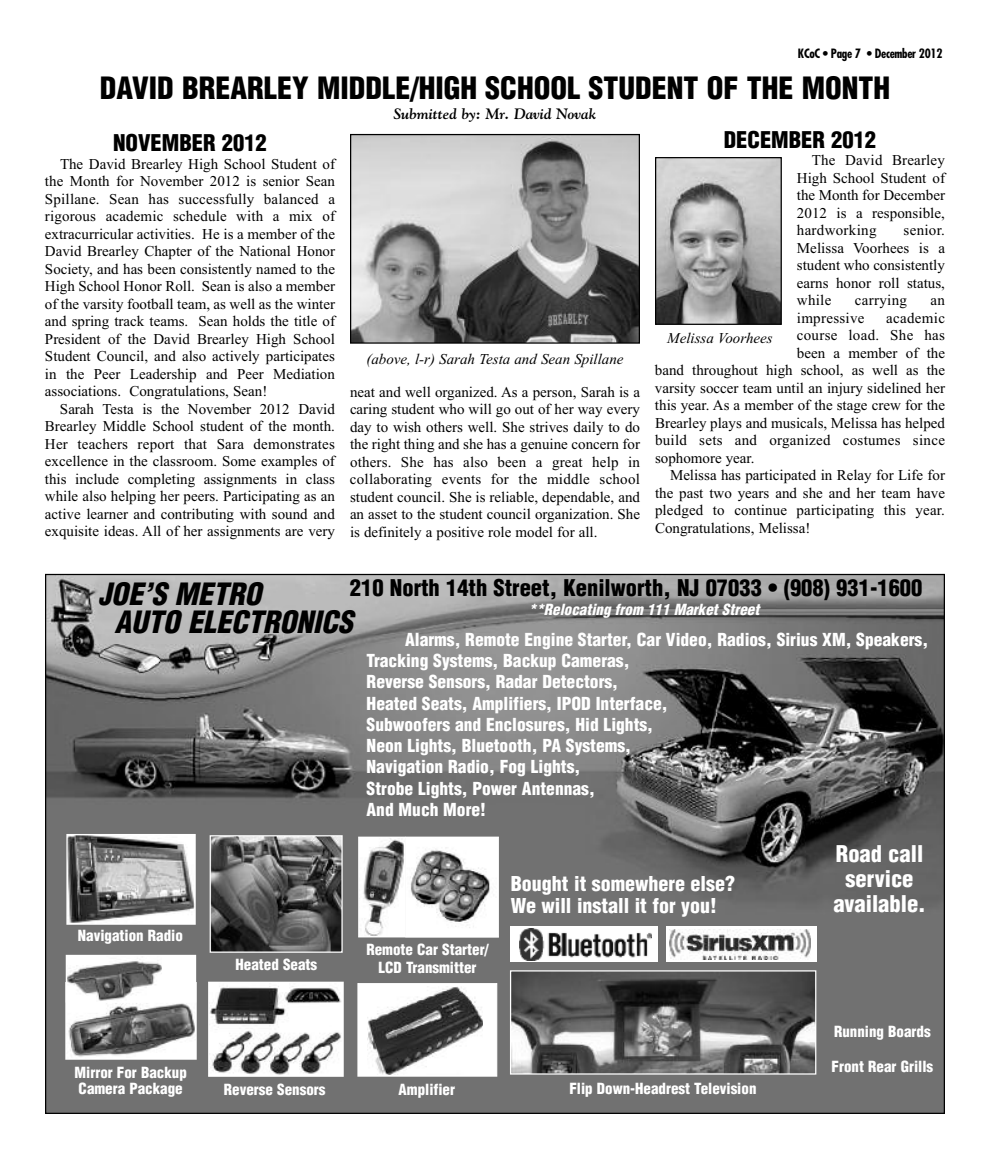
<style>
.page{position:relative;width:990px;height:1159px;background:#fff}
.page>*{position:absolute;margin:0;border:0;box-sizing:border-box;transform-origin:0 0}
.t1{font:900 condensed 30px "Helvetica";color:#000}
.t2{font:italic 900 condensed 30px/27.5px "Helvetica";color:#000}
.t3{font:900 condensed 22.5px "Helvetica";color:#000}
.t4{font:900 condensed 22.5px/25px "Helvetica";color:#fff;text-align:center}
.t5{font:900 condensed 20px/22.5px "Helvetica";color:#fff}
.t6{font:900 condensed 17.5px/21.2px "Helvetica";color:#fff}
.t7{font:15px/17.5px "Times New Roman";color:#000;text-align:justify}
.t8{font:900 condensed 15px/16.2px "Helvetica";color:#fff}
.t9{font:15px "Times New Roman";letter-spacing:.02em;color:#000}
.t10{font:italic 15px "Times New Roman";color:#000}
.t11{font:italic 900 condensed 15px "Helvetica";color:#fff}
.t12{font:italic 700 15px "Goudy";color:#000}
.t13{font:700 condensed 12.5px "Futura";letter-spacing:-.025em;color:#000}
</style>
<div class="page">
<img style="left:352px;top:136px;width:286px;height:206px">
<div style="left:350px;top:134px;width:290px;height:210px;border:1px solid #000"></div>
<img style="left:657px;top:159px;width:123px;height:164px">
<div style="left:655px;top:157px;width:127px;height:168px;border:1px solid #000"></div>
<img style="left:47px;top:576px;width:896px;height:536px">
<img style="left:210px;top:983px;width:132px;height:92px">
<div style="left:208px;top:981px;width:136px;height:96px;border:1px solid #fff"></div>
<img style="left:212px;top:837px;width:129px;height:114px">
<div style="left:210px;top:835px;width:133px;height:118px;border:1px solid #fff"></div>
<div style="left:359px;top:984px;width:137px;height:91px;background:#fff"></div>
<img style="left:367px;top:987px;width:116px;height:87px">
<div style="left:357px;top:983px;width:140px;height:93px;border:1px solid #fff"></div>
<img style="left:512px;top:972px;width:302px;height:100px">
<div style="left:510px;top:970px;width:306px;height:104px;border:1px solid #fff"></div>
<img style="left:360px;top:838px;width:44px;height:97px">
<div style="left:358px;top:836px;width:48px;height:101px;border:1px solid #fff"></div>
<img style="left:408px;top:838px;width:89px;height:97px">
<div style="left:406px;top:836px;width:93px;height:101px;border:1px solid #fff"></div>
<img style="left:67px;top:1002px;width:128px;height:55px">
<div style="left:65px;top:982px;width:132px;height:77px;border:1px solid #fff"></div>
<div style="left:67px;top:956px;width:128px;height:45px;background:#fff"></div>
<img style="left:68px;top:961px;width:94px;height:39px">
<img style="left:68px;top:836px;width:126px;height:87px">
<div style="left:66px;top:834px;width:130px;height:91px;border:1px solid #fff"></div>
<div style="left:666px;top:926px;width:150px;height:35px;background:#fff"></div>
<img style="left:669px;top:929px;width:141px;height:31px">
<div style="left:511px;top:926px;width:147px;height:36px;background:#fff"></div>
<img style="left:519px;top:928px;width:133px;height:33px">
<p class="t13" style="left:798px;top:47px;width:146px">KCoC • Page 7 • December 2012</p>
<h1 class="t1" style="left:100px;top:72px;width:792px">DAVID BREARLEY MIDDLE/HIGH SCHOOL STUDENT OF THE MONTH</h1>
<p class="t12" style="left:394px;top:106px;width:204px">Submitted by: Mr. David Novak</p>
<h2 class="t3" style="left:113px;top:130px;width:155px">NOVEMBER 2012</h2>
<p class="t7" style="left:45px;top:155px;width:292px;text-indent:15px">The David Brearley High School Student of the Month for November 2012 is senior Sean Spillane. Sean has successfully balanced a rigorous academic schedule with a mix of extracurricular activities. He is a member of the David Brearley Chapter of the National Honor Society, and has been consistently named to the High School Honor Roll. Sean is also a member of the varsity football team, as well as the winter and spring track teams. Sean holds the title of President of the David Brearley High School Student Council, and also actively participates in the Peer Leadership and Peer Mediation associations. Congratulations, Sean!</p>
<p class="t7" style="left:45px;top:400px;width:292px;text-indent:15px">Sarah Testa is the November 2012 David Brearley Middle School student of the month.<br>Her teachers report that Sara demonstrates excellence in the classroom. Some examples of this include completing assignments in class while also helping her peers. Participating as an active learner and contributing with sound and exquisite ideas. All of her assignments are very</p>
<h2 class="t3" style="left:724px;top:127px;width:154px">DECEMBER 2012</h2>
<p class="t7" style="left:797px;top:151px;width:150px;text-indent:15px">The David Brearley High School Student of the Month for December 2012 is a responsible, hardworking</p>
<p class="t7" style="left:797px;top:221px;width:150px;text-indent:107px">senior.<br>Melissa Voorhees is a student who consistently earns honor roll status, while</p>
<p class="t9" style="left:855px;top:291px;width:54px">carrying</p>
<p class="t7" style="left:931px;top:291px;width:16px">an</p>
<p class="t9" style="left:797px;top:309px;width:69px">impressive</p>
<p class="t9" style="left:886px;top:309px;width:60px">academic</p>
<p class="t9" style="left:797px;top:326px;width:150px">course load. She has</p>
<p class="t7" style="left:797px;top:344px;width:150px">been a member of the</p>
<p class="t7" style="left:655px;top:361px;width:292px">band throughout high school, as well as the</p>
<p class="t7" style="left:655px;top:379px;width:291px">varsity soccer team until an injury sidelined her</p>
<p class="t7" style="left:655px;top:396px;width:292px">this year. As a member of the stage crew for the</p>
<p class="t7" style="left:655px;top:414px;width:292px">Brearley plays and musicals, Melissa has helped</p>
<p class="t9" style="left:655px;top:431px;width:292px">build sets and organized costumes since</p>
<p class="t7" style="left:655px;top:449px;width:101px">sophomore year.</p>
<p class="t7" style="left:670px;top:466px;width:277px">Melissa has participated in Relay for Life for</p>
<p class="t7" style="left:655px;top:484px;width:292px">the past two years and she and her team have</p>
<p class="t7" style="left:655px;top:501px;width:292px">pledged to continue participating this year.</p>
<p class="t7" style="left:655px;top:519px;width:157px">Congratulations, Melissa!</p>
<p class="t10" style="left:667px;top:329px;width:107px">Melissa Voorhees</p>
<p class="t10" style="left:366px;top:350px;width:259px">(above, l-r) Sarah Testa and Sean Spillane</p>
<p class="t7" style="left:350px;top:383px;width:292px">neat and well organized. As a person, Sarah is a caring student who will go out of her way every day to wish others well. She strives daily to do the right thing and she has a genuine concern for others. She has also been a great help in collaborating events for the middle school student council. She is reliable, dependable, and an asset to the student council organization. She is definitely a positive role model for all.</p>
<h2 class="t3" style="left:350px;top:575px;width:574px">210 North 14th Street, Kenilworth, NJ 07033 • (908) 931-1600</h2>
<h1 class="t2" style="left:115px;top:581px;width:240px;text-indent:-17px">JOE’S METRO<br>AUTO ELECTRONICS</h1>
<p class="t11" style="left:529px;top:601px;width:232px">**Relocating from 111 Market Street</p>
<p class="t6" style="left:367px;top:629px;width:563px;text-indent:39px">Alarms, Remote Engine Starter, Car Video, Radios, Sirius XM, Speakers, Tracking Systems, Backup Cameras,<br>Reverse Sensors, Radar Detectors,<br>Heated Seats, Amplifiers, IPOD Interface,<br>Subwoofers and Enclosures, Hid Lights,<br>Neon Lights, Bluetooth, PA Systems,<br>Navigation Radio, Fog Lights,<br>Strobe Lights, Power Antennas,<br>And Much More!</p>
<p class="t8" style="left:78px;top:928px;width:106px">Navigation Radio</p>
<p class="t8" style="left:75px;top:1064px;width:114px">Mirror For Backup<br>Camera Package</p>
<p class="t8" style="left:236px;top:956px;width:83px">Heated Seats</p>
<p class="t8" style="left:366px;top:941px;width:124px;line-height:17.5px;text-align:center">Remote Car Starter/<br>LCD Transmitter</p>
<h3 class="t5" style="left:511px;top:872px;width:226px">Bought it somewhere else?<br>We will install it for you!</h3>
<p class="t8" style="left:224px;top:1082px;width:103px">Reverse Sensors</p>
<p class="t8" style="left:569px;top:1081px;width:189px">Flip Down-Headrest Television</p>
<p class="t8" style="left:399px;top:1081px;width:58px">Amplifier</p>
<h2 class="t4" style="left:833px;top:842px;width:94px">Road call service available.</h2>
<p class="t8" style="left:834px;top:1023px;width:98px">Running Boards</p>
<p class="t8" style="left:832px;top:1058px;width:103px">Front Rear Grills</p>
</div>
